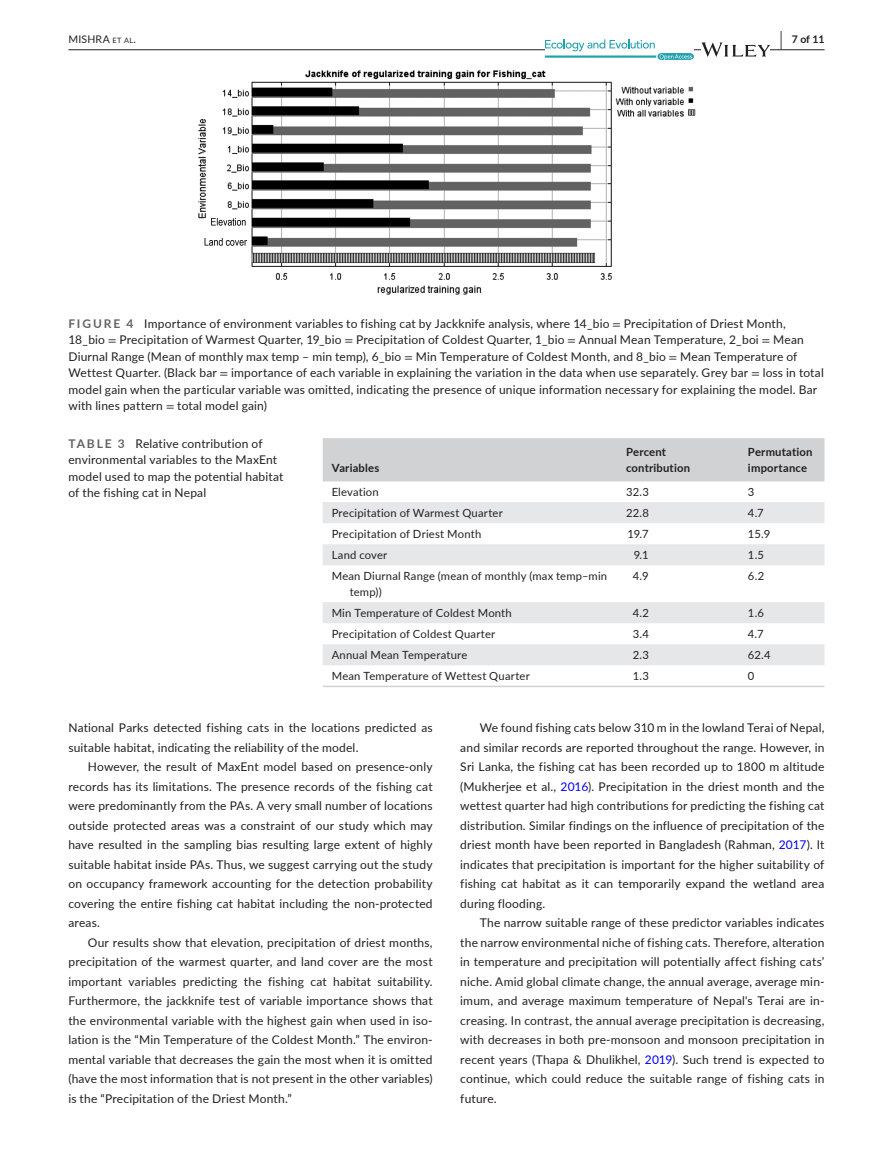
<style>
.page{position:relative;width:893px;height:1174px;background:#fff}
.page>*{position:absolute;margin:0;border:0;box-sizing:border-box;transform-origin:0 0}
.t1{font:12px/19.5px "Lato";letter-spacing:.015em;color:#231f20;text-align:justify}
.t2{font:11.25px/15.8px "Lato";letter-spacing:.015em;color:#231f20}
.t3{font:700 11.25px/15.8px "Lato";letter-spacing:.02em;color:#231f20}
.t4{font:10.5px "Lato";letter-spacing:.015em;color:#231f20}
.t5{font:700 10.5px "Lato";color:#231f20}
.s1{font-size:7.35px}
.s2{font-size:19.5px}
.s3{font-weight:700;color:#636366}
.s4{font-family:"STIX"}
.s5{color:#00f}
</style>
<div class="page">
<hr style="left:68px;top:49px;width:756px;height:1px;background:#231f20">
<svg style="left:545px;top:39px;width:149px;height:21px"></svg>
<svg style="left:701px;top:42px;width:69px;height:15px"></svg>
<img style="left:198px;top:70px;width:497px;height:225px">
<div style="left:323px;top:438px;width:501px;height:43px;background:#d1d2d4"></div>
<svg style="left:323px;top:502px;width:501px;height:163px;fill:#e9eaec"></svg>
<hr style="left:323px;top:685px;width:294px;height:2px;background:#d1d2d4">
<hr style="left:617px;top:685px;width:122px;height:2px;background:#d1d2d4">
<hr style="left:739px;top:685px;width:85px;height:2px;background:#d1d2d4">
<p class="t4" style="left:68px;top:31px;width:69px">MISHRA <span class="s1">et al</span>.</p>
<p class="t5" style="left:780px;top:31px;width:46px"><span class="s2">|</span> 7 of 11</p>
<p class="t1" style="left:68px;top:314px;width:757px;line-height:16.5px;text-align:left"><span class="s3">FIGURE 4</span> Importance of environment variables to fishing cat by Jackknife analysis, where 14_bio <span class="s4">=</span> Precipitation of Driest Month, 18_bio <span class="s4">=</span> Precipitation of Warmest Quarter, 19_bio <span class="s4">=</span> Precipitation of Coldest Quarter, 1_bio <span class="s4">=</span> Annual Mean Temperature, 2_boi <span class="s4">=</span> Mean Diurnal Range (Mean of monthly max temp – min temp), 6_bio <span class="s4">=</span> Min Temperature of Coldest Month, and 8_bio <span class="s4">=</span> Mean Temperature of Wettest Quarter. (Black bar <span class="s4">=</span> importance of each variable in explaining the variation in the data when use separately. Grey bar <span class="s4">=</span> loss in total model gain when the particular variable was omitted, indicating the presence of unique information necessary for explaining the model. Bar with lines pattern <span class="s4">=</span> total model gain)</p>
<p class="t1" style="left:68px;top:435px;width:216px;line-height:16.5px;text-align:left"><span class="s3">TABLE 3</span> Relative contribution of environmental variables to the MaxEnt model used to map the potential habitat of the fishing cat in Nepal</p>
<p class="t3" style="left:332px;top:460px;width:49px">Variables</p>
<p class="t3" style="left:626px;top:444px;width:65px">Percent contribution</p>
<p class="t3" style="left:748px;top:444px;width:66px">Permutation importance</p>
<p class="t2" style="left:332px;top:484px;width:49px">Elevation</p>
<p class="t2" style="left:626px;top:484px;width:24px">32.3</p>
<p class="t2" style="left:748px;top:484px;width:8px">3</p>
<p class="t2" style="left:332px;top:505px;width:173px">Precipitation of Warmest Quarter</p>
<p class="t2" style="left:626px;top:505px;width:25px">22.8</p>
<p class="t2" style="left:748px;top:505px;width:17px">4.7</p>
<p class="t2" style="left:332px;top:526px;width:151px">Precipitation of Driest Month</p>
<p class="t2" style="left:628px;top:526px;width:23px">19.7</p>
<p class="t2" style="left:748px;top:526px;width:24px">15.9</p>
<p class="t2" style="left:332px;top:547px;width:57px">Land cover</p>
<p class="t2" style="left:634px;top:547px;width:16px">9.1</p>
<p class="t2" style="left:748px;top:547px;width:18px">1.5</p>
<p class="t2" style="left:350px;top:568px;width:259px;text-indent:-18px">Mean Diurnal Range (mean of monthly (max temp–min temp))</p>
<p class="t2" style="left:633px;top:568px;width:17px">4.9</p>
<p class="t2" style="left:748px;top:568px;width:18px">6.2</p>
<p class="t2" style="left:332px;top:605px;width:182px">Min Temperature of Coldest Month</p>
<p class="t2" style="left:633px;top:605px;width:18px">4.2</p>
<p class="t2" style="left:748px;top:605px;width:18px">1.6</p>
<p class="t2" style="left:332px;top:626px;width:165px">Precipitation of Coldest Quarter</p>
<p class="t2" style="left:633px;top:626px;width:18px">3.4</p>
<p class="t2" style="left:748px;top:626px;width:17px">4.7</p>
<p class="t2" style="left:332px;top:647px;width:137px">Annual Mean Temperature</p>
<p class="t2" style="left:633px;top:647px;width:18px">2.3</p>
<p class="t2" style="left:748px;top:647px;width:24px">62.4</p>
<p class="t2" style="left:332px;top:668px;width:200px">Mean Temperature of Wettest Quarter</p>
<p class="t2" style="left:633px;top:668px;width:18px">1.3</p>
<p class="t2" style="left:748px;top:668px;width:8px">0</p>
<p class="t1" style="left:68px;top:717px;width:366px">National Parks detected fishing cats in the locations predicted as suitable habitat, indicating the reliability of the model.</p>
<p class="t1" style="left:68px;top:756px;width:366px;text-indent:20px">However, the result of MaxEnt model based on presence-only records has its limitations. The presence records of the fishing cat were predominantly from the PAs. A very small number of locations outside protected areas was a constraint of our study which may have resulted in the sampling bias resulting large extent of highly suitable habitat inside PAs. Thus, we suggest carrying out the study on occupancy framework accounting for the detection probability covering the entire fishing cat habitat including the non-protected areas.</p>
<p class="t1" style="left:68px;top:932px;width:366px;text-indent:20px">Our results show that elevation, precipitation of driest months, precipitation of the warmest quarter, and land cover are the most important variables predicting the fishing cat habitat suitability.<br>Furthermore, the jackknife test of variable importance shows that the environmental variable with the highest gain when used in iso&shy;lation is the “Min Temperature of the Coldest Month.” The environ&shy;mental variable that decreases the gain the most when it is omitted (have the most information that is not present in the other variables) is the “Precipitation of the Driest Month.”</p>
<p class="t1" style="left:460px;top:717px;width:366px;text-indent:20px">We found fishing cats below 310 m in the lowland Terai of Nepal, and similar records are reported throughout the range. However, in Sri Lanka, the fishing cat has been recorded up to 1800 m altitude (Mukherjee et al., <span class="s5">2016</span>). Precipitation in the driest month and the wettest quarter had high contributions for predicting the fishing cat distribution. Similar findings on the influence of precipitation of the driest month have been reported in Bangladesh (Rahman, <span class="s5">2017</span>). It indicates that precipitation is important for the higher suitability of fishing cat habitat as it can temporarily expand the wetland area during flooding.</p>
<p class="t1" style="left:460px;top:912px;width:366px;text-indent:20px">The narrow suitable range of these predictor variables indicates the narrow environmental niche of fishing cats. Therefore, alteration in temperature and precipitation will potentially affect fishing cats’ niche. Amid global climate change, the annual average, average min&shy;imum, and average maximum temperature of Nepal's Terai are in&shy;creasing. In contrast, the annual average precipitation is decreasing, with decreases in both pre-monsoon and monsoon precipitation in recent years (Thapa &amp; Dhulikhel, <span class="s5">2019</span>). Such trend is expected to continue, which could reduce the suitable range of fishing cats in future.</p>
</div>
